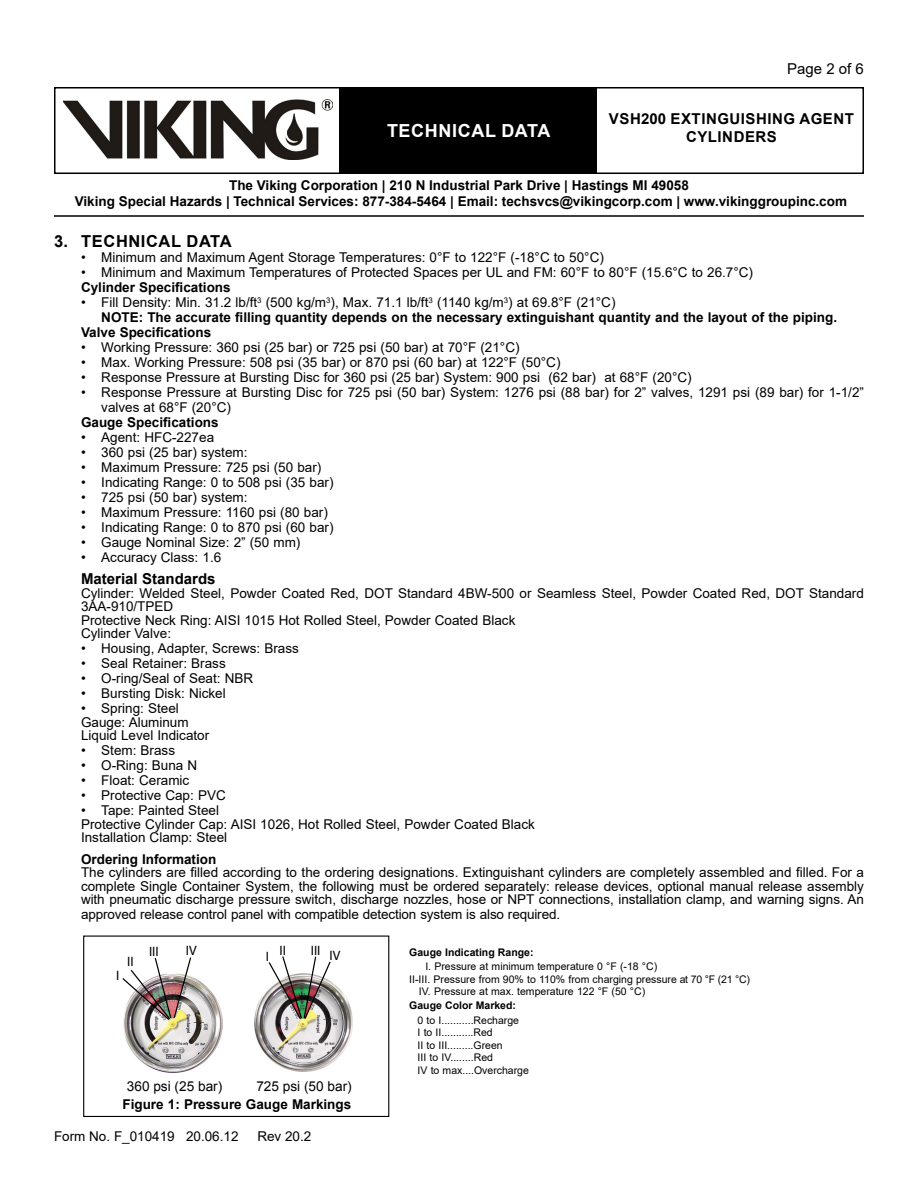
<style>
.page{position:relative;width:918px;height:1188px;background:#fff}
.page>*{position:absolute;margin:0;border:0;box-sizing:border-box;transform-origin:0 0}
.t1{font:700 18px "Arial";letter-spacing:.035em;color:#fff}
.t2{font:700 16.5px "Arial";letter-spacing:.035em;color:#000}
.t3{font:700 15px "Arial";letter-spacing:.035em;color:#000}
.t4{font:700 15px "Arial";color:#000}
.t5{font:15px "Arial";color:#000}
.t6{font:13.65px "Arial";color:#000}
.t7{font:13.65px "Myriad Pro";color:#000}
.t8{font:13.5px/13.5px "Arial";color:#000}
.t9{font:700 13.5px/16.2px "Arial";color:#000;text-align:center}
.t10{font:10.5px/12.6px "Arial";color:#000}
.t11{font:700 10.5px "Arial";color:#000}
</style>
<div class="page">
<div style="left:54px;top:87px;width:810px;height:87px;border:2px solid #000"></div>
<div style="left:340px;top:88px;width:257px;height:85px;background:#000"></div>
<img style="left:63px;top:99px;width:269px;height:60px">
<hr style="left:54px;top:215px;width:810px;height:2px;background:#000">
<img style="left:124px;top:977px;width:98px;height:95px">
<img style="left:122px;top:957px;width:70px;height:64px">
<img style="left:254px;top:982px;width:98px;height:89px">
<img style="left:267px;top:956px;width:65px;height:64px">
<div style="left:83px;top:936px;width:306px;height:181px;border:1px solid #000"></div>
<p class="t5" style="left:787px;top:59px;width:78px">Page 2 of 6</p>
<p class="t3" style="left:609px;top:108px;width:246px">VSH200 EXTINGUISHING AGENT</p>
<h1 class="t1" style="left:387px;top:118px;width:165px">TECHNICAL DATA</h1>
<p class="t3" style="left:686px;top:126px;width:92px">CYLINDERS</p>
<p class="t9" style="left:75px;top:177px;width:774px">The Viking Corporation | 210 N Industrial Park Drive | Hastings MI 49058<br>Viking Special Hazards | Technical Services: 877-384-5464 | Email: techsvcs@vikingcorp.com | www.vikinggroupinc.com</p>
<p class="t2" style="left:54px;top:230px;width:179px">3. TECHNICAL DATA</p>
<p class="t8" style="left:81px;top:251px;width:524px">• Minimum and Maximum Agent Storage Temperatures: 0°F to 122°F (-18°C to 50°C)</p>
<p class="t8" style="left:81px;top:266px;width:674px">• Minimum and Maximum Temperatures of Protected Spaces per UL and FM: 60°F to 80°F (15.6°C to 26.7°C)</p>
<p class="t9" style="left:81px;top:280px;width:151px">Cylinder Specifications</p>
<p class="t8" style="left:81px;top:296px;width:536px">• Fill Density: Min. 31.2 lb/ft<sup>3</sup> (500 kg/m<sup>3</sup>), Max. 71.1 lb/ft<sup>3</sup> (1140 kg/m<sup>3</sup>) at 69.8°F (21°C)</p>
<p class="t9" style="left:101px;top:310px;width:737px">NOTE: The accurate filling quantity depends on the necessary extinguishant quantity and the layout of the piping.</p>
<p class="t9" style="left:81px;top:325px;width:132px">Valve Specifications</p>
<p class="t8" style="left:81px;top:341px;width:440px">• Working Pressure: 360 psi (25 bar) or 725 psi (50 bar) at 70°F (21°C)</p>
<p class="t8" style="left:81px;top:356px;width:481px">• Max. Working Pressure: 508 psi (35 bar) or 870 psi (60 bar) at 122°F (50°C)</p>
<p class="t8" style="left:81px;top:371px;width:612px">• Response Pressure at Bursting Disc for 360 psi (25 bar) System: 900 psi (62 bar) at 68°F (20°C)</p>
<p class="t8" style="left:101px;top:385px;width:764px;line-height:15px;text-indent:-20px">• Response Pressure at Bursting Disc for 725 psi (50 bar) System: 1276 psi (88 bar) for 2” valves, 1291 psi (89 bar) for 1-1/2” valves at 68°F (20°C)</p>
<p class="t9" style="left:81px;top:415px;width:139px">Gauge Specifications</p>
<p class="t8" style="left:81px;top:431px;width:135px">• Agent: HFC-227ea</p>
<p class="t8" style="left:81px;top:446px;width:168px">• 360 psi (25 bar) system:</p>
<p class="t8" style="left:81px;top:461px;width:242px">• Maximum Pressure: 725 psi (50 bar)</p>
<p class="t8" style="left:81px;top:476px;width:254px">• Indicating Range: 0 to 508 psi (35 bar)</p>
<p class="t8" style="left:81px;top:491px;width:168px">• 725 psi (50 bar) system:</p>
<p class="t8" style="left:81px;top:506px;width:248px">• Maximum Pressure: 1160 psi (80 bar)</p>
<p class="t8" style="left:81px;top:521px;width:254px">• Indicating Range: 0 to 870 psi (60 bar)</p>
<p class="t8" style="left:81px;top:536px;width:221px">• Gauge Nominal Size: 2” (50 mm)</p>
<p class="t8" style="left:81px;top:551px;width:142px">• Accuracy Class: 1.6</p>
<p class="t4" style="left:81px;top:568px;width:136px">Material Standards</p>
<p class="t8" style="left:81px;top:586px;width:784px">Cylinder: Welded Steel, Powder Coated Red, DOT Standard 4BW-500 or Seamless Steel, Powder Coated Red, DOT Standard 3AA-910/TPED<br>Protective Neck Ring: AISI 1015 Hot Rolled Steel, Powder Coated Black<br>Cylinder Valve:</p>
<p class="t8" style="left:81px;top:642px;width:219px">• Housing, Adapter, Screws: Brass</p>
<p class="t8" style="left:81px;top:657px;width:146px">• Seal Retainer: Brass</p>
<p class="t8" style="left:81px;top:672px;width:174px">• O-ring/Seal of Seat: NBR</p>
<p class="t8" style="left:81px;top:687px;width:146px">• Bursting Disk: Nickel</p>
<p class="t8" style="left:81px;top:702px;width:130px">• Spring: Steel<br>Gauge: Aluminum<br>Liquid Level Indicator</p>
<p class="t8" style="left:81px;top:744px;width:96px">• Stem: Brass</p>
<p class="t8" style="left:81px;top:759px;width:118px">• O-Ring: Buna N</p>
<p class="t8" style="left:81px;top:774px;width:110px">• Float: Ceramic</p>
<p class="t8" style="left:81px;top:789px;width:146px">• Protective Cap: PVC</p>
<p class="t8" style="left:81px;top:804px;width:455px">• Tape: Painted Steel<br>Protective Cylinder Cap: AISI 1026, Hot Rolled Steel, Powder Coated Black<br>Installation Clamp: Steel</p>
<p class="t9" style="left:81px;top:851px;width:137px">Ordering Information</p>
<p class="t8" style="left:81px;top:866px;width:784px;text-align:justify">The cylinders are filled according to the ordering designations. Extinguishant cylinders are completely assembled and filled. For a complete Single Container System, the following must be ordered separately: release devices, optional manual release assembly with pneumatic discharge pressure switch, discharge nozzles, hose or NPT connections, installation clamp, and warning signs. An</p>
<p class="t8" style="left:81px;top:908px;width:481px">approved release control panel with compatible detection system is also required.</p>
<p class="t7" style="left:116px;top:967px;width:5px">I</p>
<p class="t7" style="left:127px;top:953px;width:8px">II</p>
<p class="t7" style="left:149px;top:943px;width:11px">III</p>
<p class="t7" style="left:186px;top:942px;width:12px">IV</p>
<p class="t7" style="left:266px;top:948px;width:5px">I</p>
<p class="t7" style="left:280px;top:942px;width:8px">II</p>
<p class="t7" style="left:311px;top:942px;width:31px">III IV</p>
<p class="t6" style="left:127px;top:1078px;width:97px">360 psi (25 bar)</p>
<p class="t6" style="left:256px;top:1078px;width:97px">725 psi (50 bar)</p>
<p class="t9" style="left:122px;top:1096px;width:230px">Figure 1: Pressure Gauge Markings</p>
<p class="t8" style="left:54px;top:1129px;width:186px">Form No. F_010419 20.06.12</p>
<p class="t8" style="left:257px;top:1129px;width:56px">Rev 20.2</p>
<p class="t11" style="left:409px;top:945px;width:126px">Gauge Indicating Range:</p>
<p class="t10" style="left:425px;top:960px;width:233px">I. Pressure at minimum temperature 0 °F (-18 °C)</p>
<p class="t10" style="left:409px;top:973px;width:342px">II-III. Pressure from 90% to 110% from charging pressure at 70 °F (21 °C)</p>
<p class="t10" style="left:419px;top:985px;width:228px">IV. Pressure at max. temperature 122 °F (50 °C)</p>
<p class="t11" style="left:409px;top:998px;width:108px">Gauge Color Marked:</p>
<p class="t10" style="left:418px;top:1014px;width:113px">0 to I...........Recharge<br>I to II...........Red<br>II to III.........Green<br>III to IV........Red<br>IV to max....Overcharge</p>
</div>
